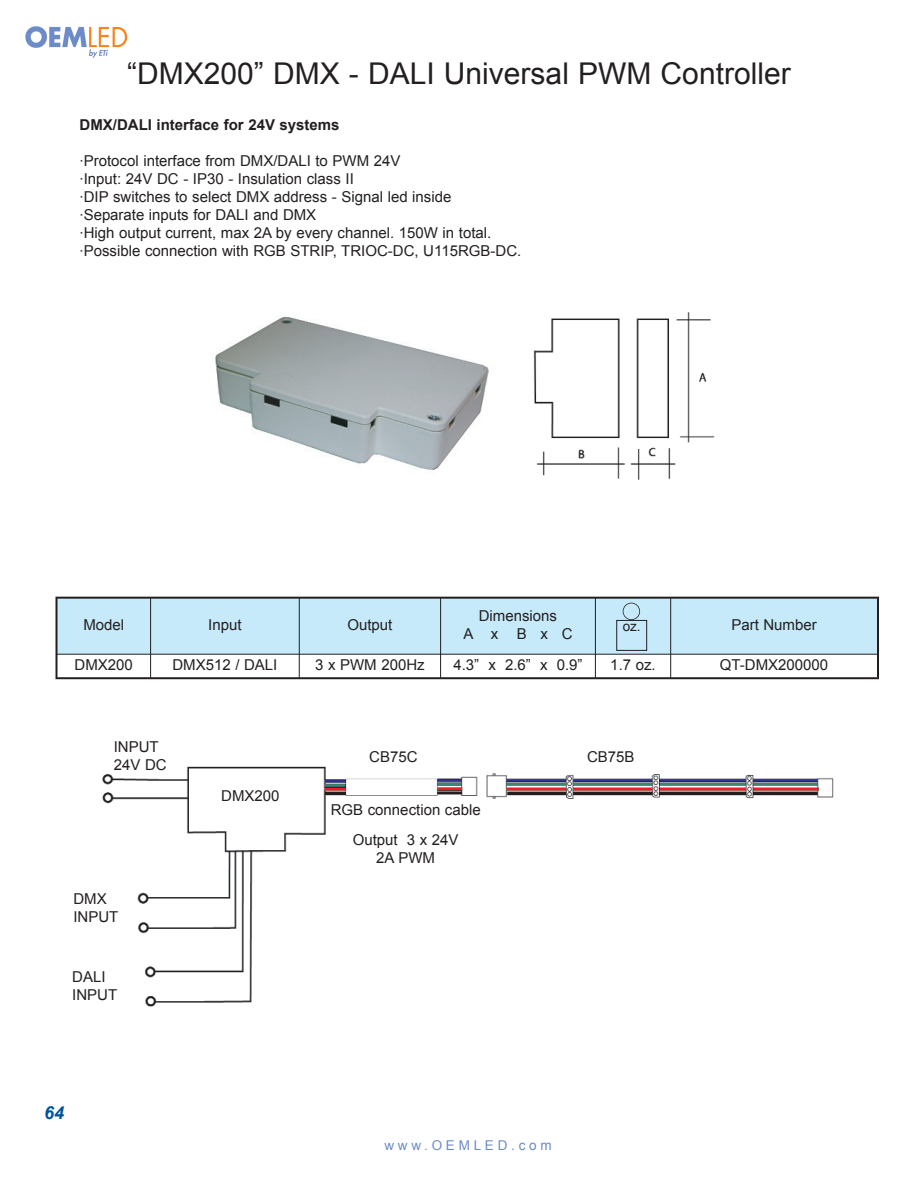
<style>
.page{position:relative;width:918px;height:1188px;background:#fff}
.page>*{position:absolute;margin:0;border:0;box-sizing:border-box;transform-origin:0 0}
.t1{font:30px "Arial";color:#231f20}
.t2{font:italic 700 18px "Arial";color:#01539e}
.t3{font:15px/18px "Arial";color:#231f20}
.t4{font:700 15px "Arial";color:#231f20}
.t5{font:13.5px "Arial";letter-spacing:.28em;color:#6c8bc6}
.t6{font:13.5px "Arial";color:#231f20}
</style>
<div class="page">
<img style="left:215px;top:316px;width:274px;height:154px">
<img style="left:102px;top:766px;width:732px;height:241px">
<img style="left:533px;top:312px;width:182px;height:168px">
<div style="left:56px;top:597px;width:823px;height:82px;border:2px solid #231f20"></div>
<div style="left:57px;top:598px;width:94px;height:56px;background:#c6eafa"></div>
<div style="left:151px;top:598px;width:148px;height:56px;background:#c6eafa"></div>
<div style="left:299px;top:598px;width:142px;height:56px;background:#c6eafa"></div>
<div style="left:441px;top:598px;width:154px;height:56px;background:#c6eafa"></div>
<div style="left:595px;top:598px;width:283px;height:56px;background:#c6eafa"></div>
<div style="left:57px;top:654px;width:94px;height:24px;background:#fff"></div>
<div style="left:151px;top:654px;width:148px;height:24px;background:#fff"></div>
<div style="left:299px;top:654px;width:142px;height:24px;background:#fff"></div>
<div style="left:441px;top:654px;width:154px;height:24px;background:#fff"></div>
<div style="left:595px;top:654px;width:76px;height:24px;background:#fff"></div>
<div style="left:671px;top:654px;width:207px;height:24px;background:#fff"></div>
<hr style="left:57px;top:598px;width:1px;height:80px;background:#231f20">
<hr style="left:150px;top:598px;width:1px;height:80px;background:#231f20">
<hr style="left:299px;top:598px;width:1px;height:80px;background:#231f20">
<hr style="left:440px;top:598px;width:1px;height:80px;background:#231f20">
<hr style="left:595px;top:598px;width:1px;height:80px;background:#231f20">
<hr style="left:670px;top:598px;width:1px;height:80px;background:#231f20">
<hr style="left:877px;top:598px;width:1px;height:80px;background:#231f20">
<hr style="left:57px;top:598px;width:821px;height:1px;background:#231f20">
<hr style="left:57px;top:654px;width:821px;height:1px;background:#231f20">
<hr style="left:57px;top:677px;width:821px;height:1px;background:#231f20">
<div style="left:616px;top:620px;width:31px;height:31px;border:1px solid #231f20"></div>
<div style="left:623px;top:603px;width:17px;height:17px;border:2px solid #231f20;border-radius:50%"></div>
<img style="left:25px;top:26px;width:103px;height:32px">
<h1 class="t1" style="left:127px;top:56px;width:665px">“DMX200” DMX - DALI Universal PWM Controller</h1>
<p class="t4" style="left:80px;top:116px;width:262px">DMX/DALI interface for 24V systems</p>
<p class="t3" style="left:80px;top:152px;width:443px">·Protocol interface from DMX/DALI to PWM 24V<br>·Input: 24V DC - IP30 - Insulation class II<br>·DIP switches to select DMX address - Signal led inside<br>·Separate inputs for DALI and DMX<br>·High output current, max 2A by every channel. 150W in total. ·Possible connection with RGB STRIP, TRIOC-DC, U115RGB-DC.</p>
<p class="t3" style="left:83px;top:616px;width:42px">Model</p>
<p class="t3" style="left:208px;top:616px;width:35px">Input</p>
<p class="t3" style="left:347px;top:616px;width:47px">Output</p>
<p class="t3" style="left:463px;top:607px;width:111px;text-align:center">Dimensions<br>A x B x C</p>
<p class="t3" style="left:731px;top:616px;width:87px">Part Number</p>
<p class="t3" style="left:75px;top:656px;width:60px">DMX200</p>
<p class="t3" style="left:172px;top:656px;width:107px">DMX512 / DALI</p>
<p class="t3" style="left:315px;top:656px;width:111px">3 x PWM 200Hz</p>
<p class="t3" style="left:453px;top:656px;width:131px">4.3” x 2.6” x 0.9”</p>
<p class="t3" style="left:610px;top:656px;width:47px">1.7 oz.</p>
<p class="t3" style="left:720px;top:656px;width:110px">QT-DMX200000</p>
<p class="t6" style="left:623px;top:619px;width:20px">oz.</p>
<p class="t3" style="left:114px;top:738px;width:54px">INPUT<br>24V DC</p>
<p class="t3" style="left:73px;top:890px;width:46px">DMX<br>INPUT</p>
<p class="t3" style="left:72px;top:968px;width:46px">DALI<br>INPUT</p>
<p class="t3" style="left:221px;top:787px;width:60px">DMX200</p>
<p class="t3" style="left:369px;top:748px;width:50px">CB75C</p>
<p class="t3" style="left:331px;top:801px;width:152px">RGB connection cable</p>
<p class="t3" style="left:353px;top:831px;width:107px;text-align:center">Output 3 x 24V<br>2A PWM</p>
<p class="t3" style="left:587px;top:747px;width:49px">CB75B</p>
<p class="t2" style="left:44px;top:1103px;width:22px">64</p>
<p class="t5" style="left:384px;top:1138px;width:169px">www.OEMLED.com</p>
</div>
